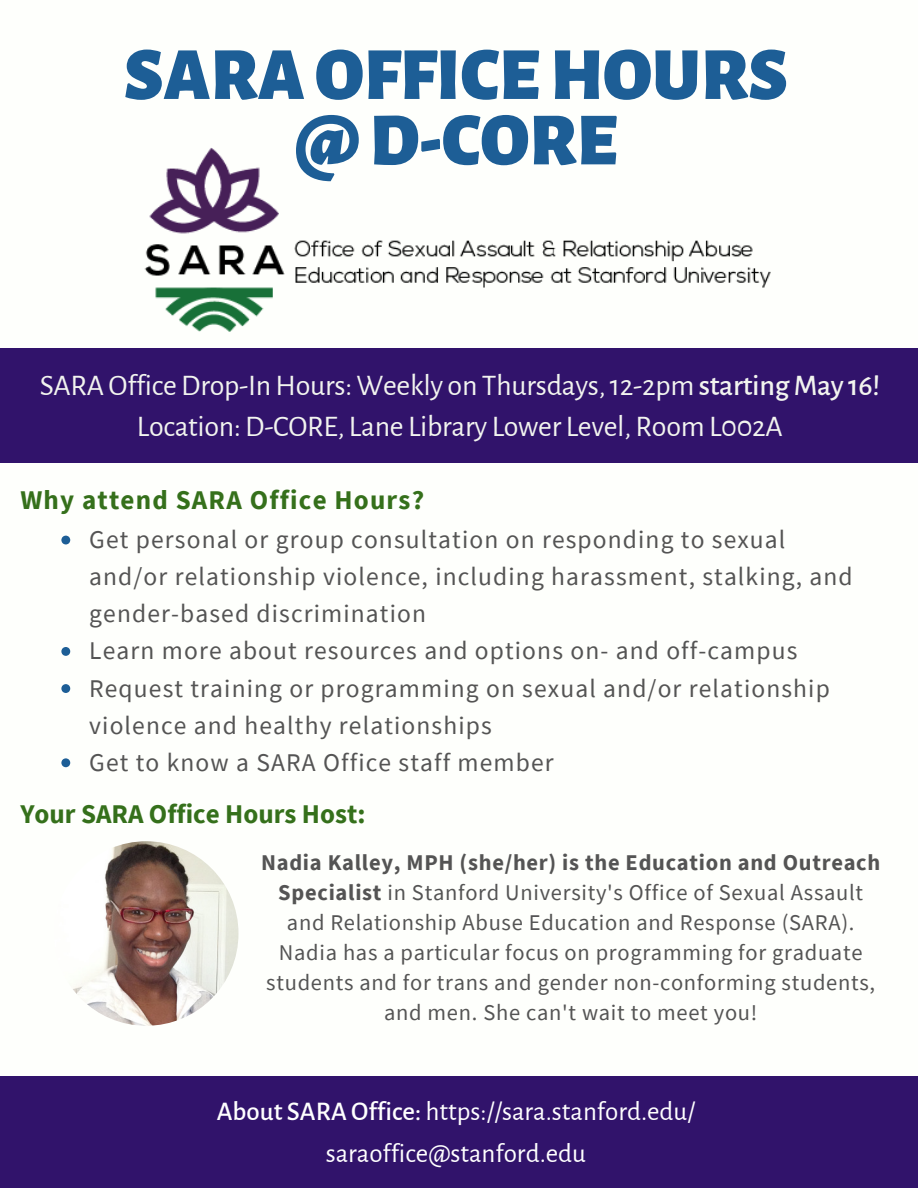
<style>
.page{position:relative;width:918px;height:1188px;background:#fff}
.page>*{position:absolute;margin:0;border:0;box-sizing:border-box;transform-origin:0 0}
.t1{font:900 75px/65.4px "Alegreya Sans SC";color:#1d5e96;text-align:center}
.t2{font:30px/40.7px "Alegreya Sans";letter-spacing:-.01em;color:#f2f4ef;text-align:center}
.t3{font:27px/42.8px "Alegreya Sans";color:#fff;text-align:center}
.t4{font:700 27px "Source Sans Pro";letter-spacing:.045em;color:#35701b}
.t5{font:700 27px "Source Sans Pro";color:#35701b}
.t6{font:25.5px/37.2px "Source Sans Pro";letter-spacing:.045em;color:#545454}
.t7{font:22.5px/30px "Source Sans Pro";letter-spacing:.03em;color:#545454;text-align:center}
.s1{font-weight:500}
.s2{font-weight:700}
</style>
<div class="page">
<div style="left:0;top:348px;width:918px;height:115px;background:#31136b"></div>
<img style="left:54px;top:841px;width:184px;height:185px;border-radius:50%">
<div style="left:0;top:1076px;width:918px;height:112px;background:#31136b"></div>
<img style="left:144px;top:148px;width:627px;height:184px">
<svg style="left:61px;top:536px;width:9px;height:8px"></svg>
<svg style="left:61px;top:647px;width:9px;height:9px"></svg>
<svg style="left:61px;top:684px;width:9px;height:9px"></svg>
<svg style="left:61px;top:758px;width:9px;height:9px"></svg>
<h1 class="t1" style="left:124px;top:44px;width:665px">SARAOFFICEHOURS @D-CORE</h1>
<p class="t2" style="left:40px;top:366px;width:842px">SARAOfficeDrop-InHours:Weekly on Thursdays,12-2pm <span class="s1">startingMay 16!<br></span>Location: D-CORE, Lane Library Lower Level, Room L002A</p>
<p class="t4" style="left:20px;top:483px;width:405px">Why attend SARA Office Hours?</p>
<p class="t6" style="left:89px;top:520px;width:765px">Get personal or group consultation on responding to sexual and/or relationship violence, including harassment, stalking, and gender-based discrimination<br>Learn more about resources and options on- and off-campus Request training or programming on sexual and/or relationship violence and healthy relationships<br>Get to know a SARA Office staff member</p>
<p class="t5" style="left:20px;top:796px;width:347px">Your SARA Office Hours Host:</p>
<p class="t7" style="left:261px;top:847px;width:621px"><span class="s2">Nadia Kalley, MPH (she/her) is the Education and Outreach Specialist</span> in Stanford University's Office of Sexual Assault and Relationship Abuse Education and Response (SARA).<br>Nadia has a particular focus on programming for graduate students and for trans and gender non-conforming students, and men. She can't wait to meet you!</p>
<p class="t3" style="left:217px;top:1090px;width:480px"><span class="s1">About SARA Office:</span> https://sara.stanford.edu/ saraoffice@stanford.edu</p>
</div>
